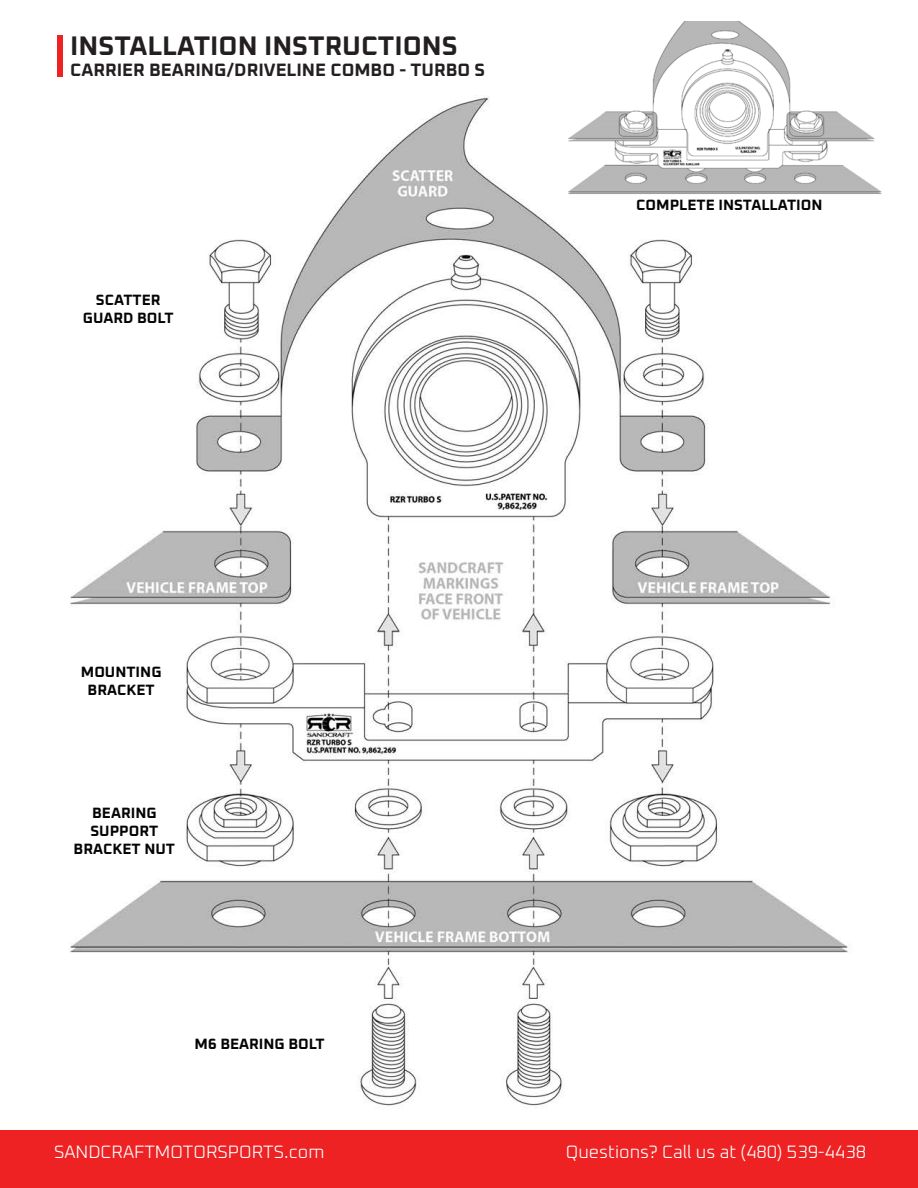
<style>
.page{position:relative;width:918px;height:1188px;background:#fff}
.page>*{position:absolute;margin:0;border:0;box-sizing:border-box;transform-origin:0 0}
.t1{font:700 27px "Oxanium";color:#231f20}
.Copy_-_Main_-_White{font:300 18px "Oxanium";color:#fff}
.t2{font:700 18px "Oxanium";color:#231f20}
.t3{font:700 15px "Oxanium";color:#040503}
</style>
<div class="page">
<img style="left:54px;top:52px;width:810px;height:1079px">
<div style="left:0;top:1131px;width:918px;height:57px;background:#ee2123"></div>
<div style="left:57px;top:36px;width:5px;height:41px;background:#ee2123"></div>
<img style="left:557px;top:22px;width:325px;height:180px">
<p class="t1" style="left:70px;top:28px;width:389px">INSTALLATION INSTRUCTIONS</p>
<p class="t2" style="left:70px;top:58px;width:416px">CARRIER BEARING/DRIVELINE COMBO - TURBO S</p>
<p class="t3" style="left:96px;top:290px;width:66px">SCATTER</p>
<p class="t3" style="left:83px;top:308px;width:92px">GUARD BOLT</p>
<p class="t3" style="left:81px;top:662px;width:82px">MOUNTING</p>
<p class="t3" style="left:88px;top:680px;width:69px">BRACKET</p>
<p class="t3" style="left:92px;top:803px;width:66px">BEARING</p>
<p class="t3" style="left:90px;top:821px;width:69px">SUPPORT</p>
<p class="t3" style="left:74px;top:839px;width:103px">BRACKET NUT</p>
<p class="t3" style="left:195px;top:1034px;width:132px">M6 BEARING BOLT</p>
<p class="t3" style="left:636px;top:195px;width:188px">COMPLETE INSTALLATION</p>
<p class="Copy_-_Main_-_White" style="left:54px;top:1140px;width:272px">SANDCRAFTMOTORSPORTS.com</p>
<p class="Copy_-_Main_-_White" style="left:566px;top:1140px;width:302px">Questions? Call us at (480) 539-4438</p>
</div>
